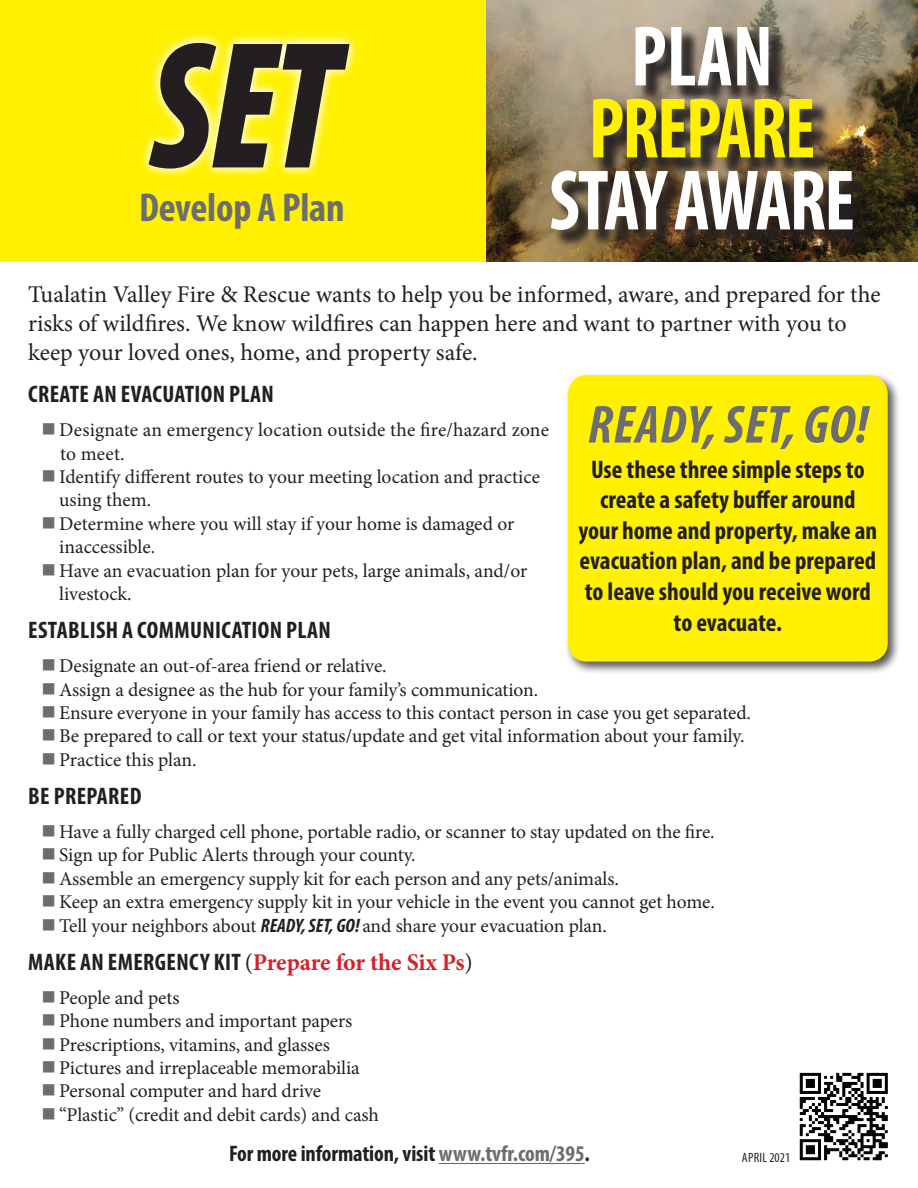
<style>
.page{position:relative;width:918px;height:1188px;background:#fff}
.page>*{position:absolute;margin:0;border:0;box-sizing:border-box;transform-origin:0 0}
.t1{font:italic 900 condensed 183.15px "Myriad Pro";color:#231f20;scale:.9 1}
.t2{font:700 condensed 86.55px "Myriad Pro";letter-spacing:-.025em;color:#fff;scale:.9 1}
.t3{font:700 condensed 86.55px "Myriad Pro";letter-spacing:-.025em;color:#fff101;scale:.9 1}
.t4{font:italic 700 condensed 54px "Myriad Pro";letter-spacing:.015em;color:#6c6d70}
.t5{font:700 condensed 40.5px "Myriad Pro";letter-spacing:-.005em;color:#6c6d70}
.t6{font:700 condensed 25.5px/30.6px "Myriad Pro";color:#231f20;text-align:center}
.t7{font:24px/28.8px "Minion Pro";letter-spacing:-.005em;color:#231f20}
.t8{font:700 condensed 24px "Myriad Pro";letter-spacing:.015em;color:#231f20}
.t9{font:700 condensed 22.5px "Myriad Pro";letter-spacing:-.005em;color:#231f20}
.t10{font:19.5px/23.4px "Minion Pro";letter-spacing:-.005em;color:#231f20}
.t11{font:condensed 13.5px "Myriad Pro";letter-spacing:.02em;color:#231f20}
.s1{color:#6c6d70}
.s2{font-family:"Myriad Pro";font-weight:700;font-style:italic;font-stretch:condensed}
.s3{font-family:"Minion Pro";font-weight:400;font-stretch:normal}
.s4{font-family:"Minion Pro";font-stretch:normal;color:#d1232a}
</style>
<div class="page">
<img style="left:486px;top:0;width:432px;height:261px">
<hr style="left:439px;top:1163px;width:146px;height:1px;background:#6c6d70">
<div style="left:554px;top:29px;width:317px;height:220px;background:#231f20;opacity:.75"></div>
<div style="left:565px;top:372px;width:335px;height:302px;background:#231f20;opacity:.75"></div>
<div style="left:568px;top:375px;width:320px;height:287px;background:#fff101;border-radius:18px"></div>
<img style="left:800px;top:1072px;width:88px;height:89px">
<div style="left:0;top:0;width:486px;height:261px;background:#fff101"></div>
<div style="left:140px;top:33px;width:219px;height:145px;background:#fff;opacity:.75"></div>
<h1 class="t1" style="left:149px;top:-11px;width:210px">SET</h1>
<h3 class="t5" style="left:139px;top:182px;width:207px">Develop A Plan</h3>
<h2 class="t2" style="left:631px;top:2px;width:159px">PLAN</h2>
<h2 class="t3" style="left:589px;top:74px;width:254px">PREPARE</h2>
<h2 class="t2" style="left:549px;top:146px;width:341px">STAY AWARE</h2>
<p class="t7" style="left:28px;top:280px;width:854px">Tualatin Valley Fire &amp; Rescue wants to help you be informed, aware, and prepared for the risks of wildfires. We know wildfires can happen here and want to partner with you to keep your loved ones, home, and property safe.</p>
<p class="t8" style="left:28px;top:379px;width:247px">CREATE AN EVACUATION PLAN</p>
<p class="t10" style="left:60px;top:418px;width:490px;text-indent:-18px"><span class="s1">■</span> Designate an emergency location outside the fire/hazard zone to meet.</p>
<p class="t10" style="left:59px;top:465px;width:482px;text-indent:-18px"><span class="s1">■</span> Identify different routes to your meeting location and practice using them.</p>
<p class="t10" style="left:59px;top:512px;width:457px;text-indent:-18px"><span class="s1">■</span> Determine where you will stay if your home is damaged or inaccessible.</p>
<p class="t10" style="left:59px;top:559px;width:470px;text-indent:-18px"><span class="s1">■</span> Have an evacuation plan for your pets, large animals, and/or livestock.</p>
<p class="t8" style="left:28px;top:615px;width:304px">ESTABLISH A COMMUNICATION PLAN</p>
<p class="t10" style="left:42px;top:654px;width:347px"><span class="s1">■</span> Designate an out-of-area friend or relative.</p>
<p class="t10" style="left:42px;top:678px;width:498px"><span class="s1">■</span> Assign a designee as the hub for your family’s communication.</p>
<p class="t10" style="left:42px;top:701px;width:711px"><span class="s1">■</span> Ensure everyone in your family has access to this contact person in case you get separated.</p>
<p class="t10" style="left:42px;top:725px;width:704px"><span class="s1">■</span> Be prepared to call or text your status/update and get vital information about your family.</p>
<p class="t10" style="left:42px;top:748px;width:156px"><span class="s1">■</span> Practice this plan.</p>
<p class="t8" style="left:28px;top:781px;width:115px">BE PREPARED</p>
<p class="t10" style="left:42px;top:820px;width:675px"><span class="s1">■</span> Have a fully charged cell phone, portable radio, or scanner to stay updated on the fire.</p>
<p class="t10" style="left:42px;top:844px;width:376px"><span class="s1">■</span> Sign up for Public Alerts through your county.</p>
<p class="t10" style="left:42px;top:867px;width:579px"><span class="s1">■</span> Assemble an emergency supply kit for each person and any pets/animals.</p>
<p class="t10" style="left:42px;top:890px;width:675px"><span class="s1">■</span> Keep an extra emergency supply kit in your vehicle in the event you cannot get home.</p>
<p class="t10" style="left:42px;top:914px;width:567px"><span class="s1">■</span> Tell your neighbors about <span class="s2">READY, SET, GO!</span> and share your evacuation plan.</p>
<p class="t8" style="left:28px;top:947px;width:446px">MAKE AN EMERGENCY KIT <span class="s3">(</span><span class="s4">Prepare for the Six Ps</span><span class="s3">)</span></p>
<p class="t10" style="left:42px;top:986px;width:139px"><span class="s1">■</span> People and pets</p>
<p class="t10" style="left:42px;top:1009px;width:312px"><span class="s1">■</span> Phone numbers and important papers</p>
<p class="t10" style="left:42px;top:1033px;width:290px"><span class="s1">■</span> Prescriptions, vitamins, and glasses</p>
<p class="t10" style="left:42px;top:1056px;width:320px"><span class="s1">■</span> Pictures and irreplaceable memorabilia</p>
<p class="t10" style="left:42px;top:1080px;width:281px"><span class="s1">■</span> Personal computer and hard drive</p>
<p class="t10" style="left:42px;top:1103px;width:339px"><span class="s1">■</span> “Plastic” (credit and debit cards) and cash</p>
<p class="t9" style="left:229px;top:1140px;width:362px">For more information, visit <span class="s1">www.tvfr.com/395</span>.</p>
<h3 class="t4" style="left:588px;top:391px;width:282px">READY, SET, GO!</h3>
<h3 class="t6" style="left:579px;top:453px;width:300px">Use these three simple steps to create a safety buffer around your home and property, make an evacuation plan, and be prepared to leave should you receive word to evacuate.</h3>
<p class="t11" style="left:742px;top:1149px;width:50px">APRIL 2021</p>
</div>
